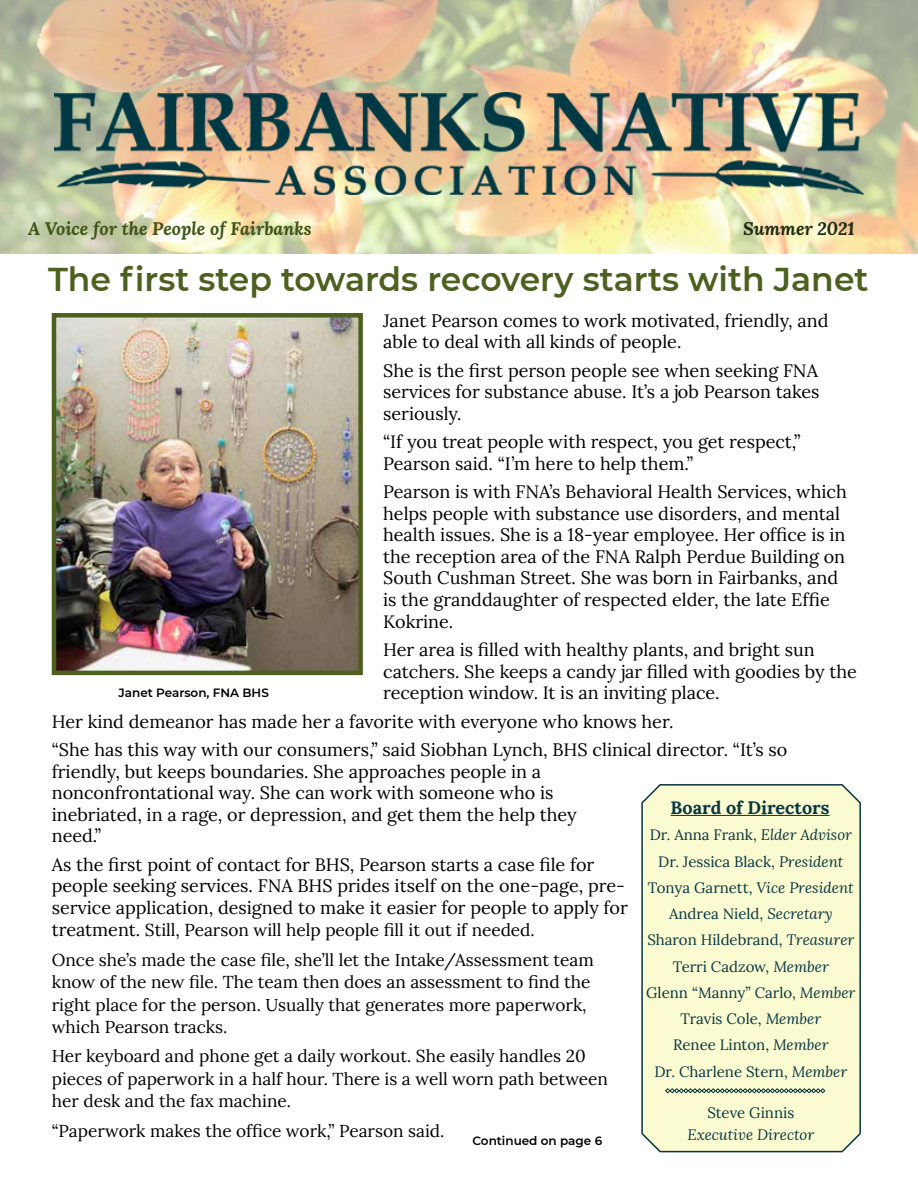
<style>
.page{position:relative;width:918px;height:1188px;background:#fff}
.page>*{position:absolute;margin:0;border:0;box-sizing:border-box;transform-origin:0 0}
.t1{font:600 33px "Montserrat";color:#4d6020}
.t2{font:18px/21.6px "Lora";color:#000}
.t3{font:italic 700 18px "Lora";color:#3f5517}
.t4{font:700 18px "Lora";color:#073540}
.t5{font:italic 700 18px "Lora";color:#1f2c12}
.t6{font:17.25px/22.5px "Lora";color:#000}
.t7{font:15px/26.2px "Lora";color:#073540;text-align:center}
.t8{font:italic 15px "Lora";color:#073540}
.t9{font:600 12px "Montserrat";color:#000}
.s1{font-size:18px}
.s2{font-style:italic}
</style>
<div class="page">
<img style="left:0;top:0;width:918px;height:253px">
<img style="left:54px;top:93px;width:810px;height:102px">
<svg style="left:641px;top:784px;width:220px;height:369px;background:#ebeec9"></svg>
<svg style="left:665px;top:1088px;width:160px;height:5px"></svg>
<img style="left:57px;top:318px;width:301px;height:352px">
<div style="left:52px;top:313px;width:311px;height:362px;border:4px solid #4d6020"></div>
<p class="t3" style="left:28px;top:215px;width:285px">A Voice for the People of Fairbanks</p>
<p class="t5" style="left:743px;top:216px;width:113px">Summer 2021</p>
<h1 class="t1" style="left:48px;top:256px;width:822px">The first step towards recovery starts with Janet</h1>
<p class="t2" style="left:383px;top:308px;width:447px">Janet Pearson comes to work motivated, friendly, and able to deal with all kinds of people.</p>
<p class="t2" style="left:383px;top:358px;width:438px;text-align:justify">She is the first person people see when seeking FNA services for substance abuse. It’s a job Pearson takes seriously.</p>
<p class="t2" style="left:383px;top:430px;width:419px">“If you treat people with respect, you get respect,”<br>Pearson said. “I’m here to help them.”</p>
<p class="t2" style="left:383px;top:480px;width:465px">Pearson is with FNA’s Behavioral Health Services, which helps people with substance use disorders, and mental health issues. She is a 18-year employee. Her office is in the reception area of the FNA Ralph Perdue Building on South Cushman Street. She was born in Fairbanks, and is the granddaughter of respected elder, the late Effie Kokrine.</p>
<p class="t2" style="left:383px;top:638px;width:475px">Her area is filled with healthy plants, and bright sun catchers. She keeps a candy jar filled with goodies by the reception window. It is an inviting place.</p>
<p class="t2" style="left:52px;top:706px;width:737px;line-height:28.3px">Her kind demeanor has made her a favorite with everyone who knows her.<br>“She has this way with our consumers,” said Siobhan Lynch, BHS clinical director. “It’s so</p>
<p class="t2" style="left:52px;top:759px;width:527px">friendly, but keeps boundaries. She approaches people in a nonconfrontational way. She can work with someone who is inebriated, in a rage, or depression, and get them the help they need.”</p>
<p class="t2" style="left:52px;top:852px;width:578px">As the first point of contact for BHS, Pearson starts a case file for people seeking services. FNA BHS prides itself on the one-page, pre&shy;service application, designed to make it easier for people to apply for</p>
<p class="t6" style="left:52px;top:914px;width:544px;line-height:29.2px"><span class="s1">treatment.</span> Still, Pearson will help people fill it out if needed.<br>Once she’s made the case file, she’ll let the Intake/Assessment team</p>
<p class="t6" style="left:52px;top:970px;width:540px">know of the new file. The team then does an assessment to find the right place for the person. Usually that generates more paperwork, which Pearson tracks.</p>
<p class="t6" style="left:52px;top:1044px;width:558px">Her keyboard and phone get a daily workout. She easily handles 20 pieces of paperwork in a half hour. There is a well worn path between her desk and the fax machine.</p>
<p class="t6" style="left:52px;top:1118px;width:394px">“Paperwork makes the office work,” Pearson said.</p>
<p class="t9" style="left:119px;top:684px;width:152px">Janet Pearson, FNA BHS</p>
<p class="t4" style="left:671px;top:792px;width:160px">Board of Directors</p>
<p class="t7" style="left:646px;top:821px;width:211px">Dr. Anna Frank, <span class="s2">Elder Advisor<br></span>Dr. Jessica Black, <span class="s2">President<br></span>Tonya Garnett, <span class="s2">Vice President<br></span>Andrea Nield, <span class="s2">Secretary<br></span>Sharon Hildebrand, <span class="s2">Treasurer<br></span>Terri Cadzow, <span class="s2">Member<br></span>Glenn “Manny” Carlo, <span class="s2">Member<br></span>Travis Cole, <span class="s2">Member<br></span>Renee Linton, <span class="s2">Member<br></span>Dr. Charlene Stern, <span class="s2">Member</span></p>
<p class="t7" style="left:707px;top:1098px;width:88px">Steve Ginnis</p>
<p class="t8" style="left:687px;top:1124px;width:128px">Executive Director</p>
<p class="t9" style="left:472px;top:1132px;width:131px">Continued on page 6</p>
</div>
